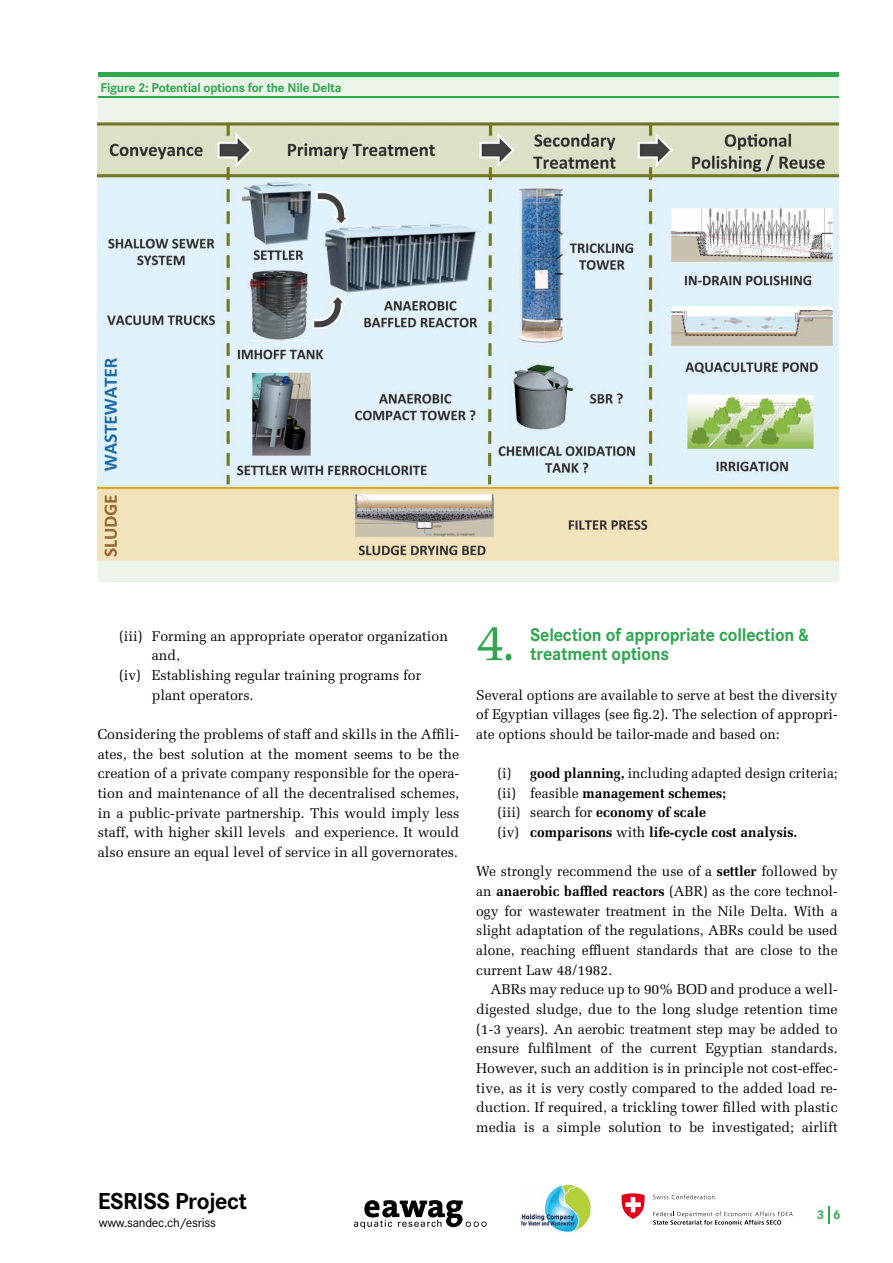
<style>
.page{position:relative;width:893px;height:1263px;background:#fff}
.page>*{position:absolute;margin:0;border:0;box-sizing:border-box;transform-origin:0 0}
.t1{font:52.5px "Melior";color:#30a64f}
.t2{font:700 24px "Corporate S";letter-spacing:-.02em;color:#000}
.t3{font:700 19.05px/19.6px "Corporate S";letter-spacing:-.01em;color:#30a64f;scale:.94 1}
.t4{font:14.1px/19.6px "Melior";color:#000;text-align:justify}
.t5{font:700 14.1px/19.6px "Melior";color:#000}
.t6{font:13.35px "Corporate S";letter-spacing:-.02em;color:#000}
.t7{font:700 13.2px "Corporate S";letter-spacing:-.02em;color:#30a64f}
.s1{font-weight:400}
.s2{font-weight:700}
</style>
<div class="page">
<div style="left:98px;top:72px;width:741px;height:510px;background:#edf5eb"></div>
<div style="left:98px;top:72px;width:741px;height:5px;background:#30a64f"></div>
<hr style="left:98px;top:97px;width:741px;height:1px;background:#30a64f">
<svg style="left:828px;top:1206px;width:1px;height:17px"></svg>
<img style="left:98px;top:123px;width:741px;height:438px">
<div style="left:495px;top:355px;width:94px;height:87px;background:#e2f2fa"></div>
<img style="left:513px;top:364px;width:61px;height:66px">
<div style="left:245px;top:269px;width:65px;height:71px;background:#e2f2fa"></div>
<img style="left:248px;top:270px;width:60px;height:69px">
<img style="left:519px;top:1185px;width:72px;height:47px">
<svg style="left:354px;top:1200px;width:133px;height:29px"></svg>
<svg style="left:653px;top:1194px;width:61px;height:5px"></svg>
<svg style="left:653px;top:1211px;width:140px;height:13px"></svg>
<svg style="left:621px;top:1193px;width:24px;height:26px"></svg>
<p class="t7" style="left:101px;top:80px;width:242px">Figure 2: Potential options for the Nile Delta</p>
<p class="t4" style="left:119px;top:626px;width:330px">(iii) Forming an appropriate operator organization</p>
<p class="t4" style="left:152px;top:646px;width:30px">and,</p>
<p class="t4" style="left:119px;top:665px;width:304px">(iv) Establishing regular training programs for</p>
<p class="t4" style="left:152px;top:685px;width:103px">plant operators.</p>
<p class="t4" style="left:98px;top:724px;width:363px">Considering the problems of staff and skills in the Affili&shy;ates, the best solution at the moment seems to be the creation of a private company responsible for the opera&shy;tion and maintenance of all the decentralised schemes, in a public-private partnership. This would imply less staff, with higher skill levels and experience. It would also ensure an equal level of service in all governorates.</p>
<h1 class="t1" style="left:476px;top:611px;width:41px">4.</h1>
<h3 class="t3" style="left:530px;top:625px;width:298px">Selection of appropriate collection &amp; treatment options</h3>
<p class="t4" style="left:476px;top:685px;width:363px">Several options are available to serve at best the diversity of Egyptian villages (see fig.2). The selection of appropri&shy;ate options should be tailor-made and based on:</p>
<p class="t5" style="left:497px;top:763px;width:342px"><span class="s1">(i)</span> good planning, <span class="s1">including adapted design criteria; (ii) feasible</span> management schemes;<br><span class="s1">(iii) search for</span> economy of scale<br><span class="s1">(iv)</span> comparisons <span class="s1">with</span> life-cycle cost analysis.</p>
<p class="t4" style="left:476px;top:862px;width:363px">We strongly recommend the use of a <span class="s2">settler</span> followed by an <span class="s2">anaerobic baffled reactors</span> (ABR) as the core technol&shy;ogy for wastewater treatment in the Nile Delta. With a slight adaptation of the regulations, ABRs could be used alone, reaching effluent standards that are close to the current Law 48/1982.</p>
<p class="t4" style="left:476px;top:980px;width:363px;text-indent:14px">ABRs may reduce up to 90% BOD and produce a well&shy;digested sludge, due to the long sludge retention time (1-3 years). An aerobic treatment step may be added to ensure fulfilment of the current Egyptian standards.<br>However, such an addition is in principle not cost-effec&shy;tive, as it is very costly compared to the added load re&shy;duction. If required, a trickling tower filled with plastic media is a simple solution to be investigated; airlift</p>
<h2 class="t2" style="left:98px;top:1187px;width:151px">ESRISS Project</h2>
<p class="t6" style="left:99px;top:1214px;width:119px">www.sandec.ch/esriss</p>
<p class="t7" style="left:817px;top:1207px;width:25px">3 6</p>
</div>
